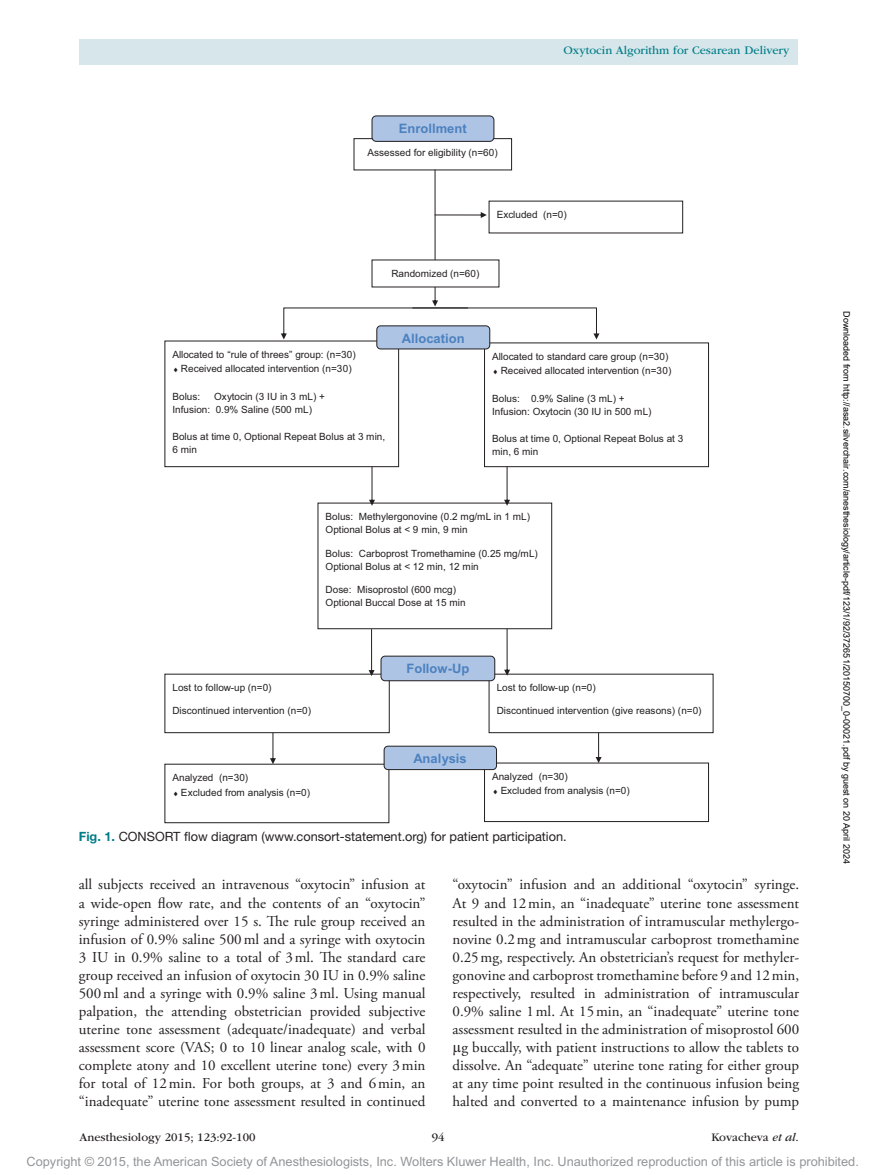
<style>
.page{position:relative;width:878px;height:1175px;background:#fff}
.page>*{position:absolute;margin:0;border:0;box-sizing:border-box;transform-origin:0 0}
.t1{font:15px/18px "Adobe Garamond Pro";color:#231f20;text-align:justify}
.t2{font:700 12.9px "Arial";color:#4c81bf}
.t3{font:12.75px "Arial MT Std";color:#939598}
.t4{font:12.75px "Helvetica Neue LT Std";color:#231f20}
.t5{font:12px "ITC Garamond Std";color:#231f20}
.t6{font:12px "ITC Garamond Std";color:#007d88}
.t7{font:9.9px/13.2px "Arial";color:#231f20}
.t8{font:9px "Arial";color:#000}
.s1{font-weight:700;color:#007d88}
.s2{font-family:"Gandhari Unicode"}
.s3{font-style:italic}
</style>
<div class="page">
<div style="left:79px;top:39px;width:718px;height:25px;background:#d6e6ea"></div>
<svg style="left:595px;top:733px;width:6px;height:29px"></svg>
<svg style="left:270px;top:733px;width:6px;height:30px"></svg>
<div style="left:164px;top:673px;width:225px;height:60px;background:#fff;border:1px solid #231f20"></div>
<div style="left:353px;top:138px;width:159px;height:32px;background:#fff;border:1px solid #231f20"></div>
<div style="left:164px;top:763px;width:225px;height:60px;background:#fff;border:1px solid #231f20"></div>
<div style="left:317px;top:502px;width:235px;height:127px;background:#fff;border:1px solid #231f20"></div>
<div style="left:164px;top:340px;width:235px;height:127px;background:#fff;border:1px solid #231f20"></div>
<div style="left:488px;top:673px;width:225px;height:60px;background:#fff;border:1px solid #231f20"></div>
<div style="left:484px;top:342px;width:225px;height:125px;background:#fff;border:1px solid #231f20"></div>
<div style="left:484px;top:762px;width:225px;height:60px;background:#fff;border:1px solid #231f20"></div>
<div style="left:377px;top:326px;width:112px;height:23px;background:#adc4e5;border-radius:4px"></div>
<div style="left:376px;top:325px;width:114px;height:24px;border:1px solid #231f20;border-radius:4px"></div>
<div style="left:384px;top:746px;width:112px;height:23px;background:#adc4e5;border-radius:4px"></div>
<div style="left:384px;top:745px;width:113px;height:25px;border:1px solid #231f20;border-radius:4px"></div>
<div style="left:381px;top:656px;width:113px;height:24px;background:#adc4e5;border-radius:4px"></div>
<div style="left:380px;top:655px;width:115px;height:26px;border:1px solid #231f20;border-radius:4px"></div>
<svg style="left:504px;top:466px;width:6px;height:40px"></svg>
<svg style="left:281px;top:169px;width:318px;height:170px"></svg>
<div style="left:372px;top:116px;width:122px;height:25px;background:#adc4e5;border-radius:4px"></div>
<div style="left:371px;top:116px;width:123px;height:26px;border:1px solid #231f20;border-radius:4px"></div>
<svg style="left:369px;top:466px;width:6px;height:40px"></svg>
<svg style="left:504px;top:628px;width:6px;height:47px"></svg>
<svg style="left:368px;top:629px;width:6px;height:47px"></svg>
<p class="t2" style="left:399px;top:120px;width:69px">Enrollment</p>
<p class="t7" style="left:367px;top:146px;width:132px">Assessed for eligibility (n=60)</p>
<p class="t6" style="left:563px;top:44px;width:227px">Oxytocin Algorithm for Cesarean Delivery</p>
<p class="t7" style="left:496px;top:208px;width:72px">Excluded (n=0)</p>
<p class="t7" style="left:391px;top:267px;width:89px">Randomized (n=60)</p>
<p class="t7" style="left:172px;top:347px;width:185px;line-height:14.2px;text-align:center">Allocated to “rule of threes” group: (n=30)<br>Received allocated intervention (n=30)</p>
<p class="t7" style="left:172px;top:390px;width:29px">Bolus:</p>
<p class="t7" style="left:172px;top:390px;width:154px;text-indent:42px">Oxytocin (3 IU in 3 mL) +<br>Infusion: 0.9% Saline (500 mL)</p>
<p class="t7" style="left:172px;top:429px;width:214px">Bolus at time 0, Optional Repeat Bolus at 3 min,<br>6 min</p>
<p class="t2" style="left:402px;top:329px;width:64px">Allocation</p>
<p class="t7" style="left:500px;top:349px;width:172px;line-height:14.1px;text-indent:-9px">Allocated to standard care group (n=30)<br>Received allocated intervention (n=30)</p>
<p class="t7" style="left:492px;top:392px;width:161px">Bolus: 0.9% Saline (3 mL) +<br>Infusion: Oxytocin (30 IU in 500 mL)</p>
<p class="t7" style="left:492px;top:431px;width:193px">Bolus at time 0, Optional Repeat Bolus at 3 min, 6 min</p>
<p class="t7" style="left:325px;top:510px;width:206px">Bolus: Methylergonovine (0.2 mg/mL in 1 mL)<br>Optional Bolus at &lt; 9 min, 9 min</p>
<p class="t7" style="left:325px;top:546px;width:214px">Bolus: Carboprost Tromethamine (0.25 mg/mL)<br>Optional Bolus at &lt; 12 min, 12 min</p>
<p class="t7" style="left:325px;top:583px;width:141px">Dose: Misoprostol (600 mcg)<br>Optional Buccal Dose at 15 min</p>
<p class="t7" style="left:172px;top:681px;width:101px">Lost to follow-up (n=0)</p>
<p class="t7" style="left:172px;top:704px;width:140px">Discontinued intervention (n=0)</p>
<p class="t7" style="left:181px;top:770px;width:131px;line-height:14.5px;text-indent:-9px">Analyzed (n=30)<br>Excluded from analysis (n=0)</p>
<p class="t2" style="left:406px;top:660px;width:64px">Follow-Up</p>
<p class="t2" style="left:413px;top:750px;width:55px">Analysis</p>
<p class="t7" style="left:496px;top:681px;width:101px">Lost to follow-up (n=0)</p>
<p class="t7" style="left:496px;top:704px;width:206px">Discontinued intervention (give reasons) (n=0)</p>
<p class="t7" style="left:500px;top:769px;width:131px;line-height:14.2px;text-indent:-9px">Analyzed (n=30)<br>Excluded from analysis (n=0)</p>
<p class="t4" style="left:79px;top:829px;width:489px"><span class="s1">Fig. 1.</span> CONSORT flow diagram (www.consort-statement.org) for patient participation.</p>
<p class="t1" style="left:79px;top:876px;width:348px">all subjects received an intravenous “oxytocin” infusion at a wide-open flow rate, and the contents of an “oxytocin” syringe administered over 15 s. The rule group received an infusion of 0.9% saline 500ml and a syringe with oxytocin 3 IU in 0.9% saline to a total of 3ml. The standard care group received an infusion of oxytocin 30 IU in 0.9% saline 500ml and a syringe with 0.9% saline 3ml. Using manual palpation, the attending obstetrician provided subjective uterine tone assessment (adequate/inadequate) and verbal assessment score (VAS; 0 to 10 linear analog scale, with 0 complete atony and 10 excellent uterine tone) every 3min for total of 12min. For both groups, at 3 and 6min, an “inadequate” uterine tone assessment resulted in continued</p>
<p class="t1" style="left:452px;top:876px;width:348px">“oxytocin” infusion and an additional “oxytocin” syringe.<br>At 9 and 12min, an “inadequate” uterine tone assessment resulted in the administration of intramuscular methylergo&shy;novine 0.2mg and intramuscular carboprost tromethamine 0.25mg, respectively. An obstetrician’s request for methyler&shy;gonovine and carboprost tromethamine before 9 and 12min, respectively, resulted in administration of intramuscular 0.9% saline 1ml. At 15min, an “inadequate” uterine tone assessment resulted in the administration of misoprostol 600 <span class="s2">μ</span>g buccally, with patient instructions to allow the tablets to dissolve. An “adequate” uterine tone rating for either group at any time point resulted in the continuous infusion being halted and converted to a maintenance infusion by pump</p>
<p class="t5" style="left:80px;top:1130px;width:177px">Anesthesiology 2015; 123:92-100</p>
<p class="t5" style="left:432px;top:1130px;width:14px">94</p>
<p class="t5" style="left:711px;top:1130px;width:89px">Kovacheva <span class="s3">et al</span>.</p>
<p class="t8" style="left:850px;top:311px;width:554px;rotate:90deg">Downloaded from http://asa2.silverchair.com/anesthesiology/article-pdf/123/1/92/372651/20150700_0-00021.pdf by guest on 20 April 2024</p>
<p class="t3" style="left:27px;top:1154px;width:833px">Copyright © 2015, the American Society of Anesthesiologists, Inc. Wolters Kluwer Health, Inc. Unauthorized reproduction of this article is prohibited.</p>
</div>
